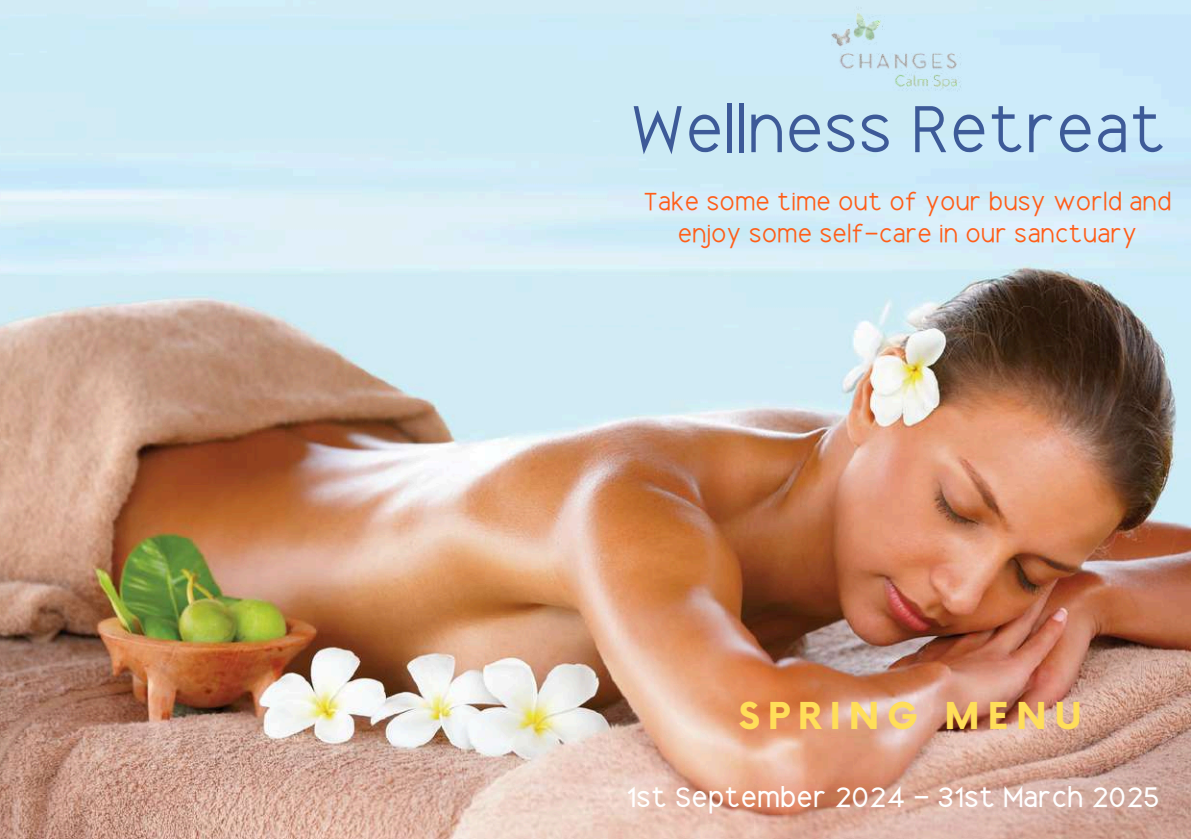
<style>
.page{position:relative;width:1191px;height:839px;background:#fff}
.page>*{position:absolute;margin:0;border:0;box-sizing:border-box;transform-origin:0 0}
.t1{font:63px "Dotcom";color:#3d5a98}
.t2{font:700 36px "Now";letter-spacing:.21em;color:#ffde59}
.t3{font:700 26.2px "Dotcom";color:#fff}
.t4{font:24px/32.8px "Dotcom";color:#ff5d18;text-align:center}
</style>
<div class="page">
<img style="left:0;top:0;width:1191px;height:838px">
<img style="left:813px;top:0;width:168px;height:114px">
<h1 class="t1" style="left:630px;top:120px;width:538px">Wellness Retreat</h1>
<p class="t4" style="left:643px;top:193px;width:530px">Take some time out of your busy world and enjoy some self-care in our sanctuary</p>
<h2 class="t2" style="left:739px;top:696px;width:345px">SPRING MENU</h2>
<p class="t3" style="left:626px;top:793px;width:535px">1st September 2024 - 31st March 2025</p>
</div>
